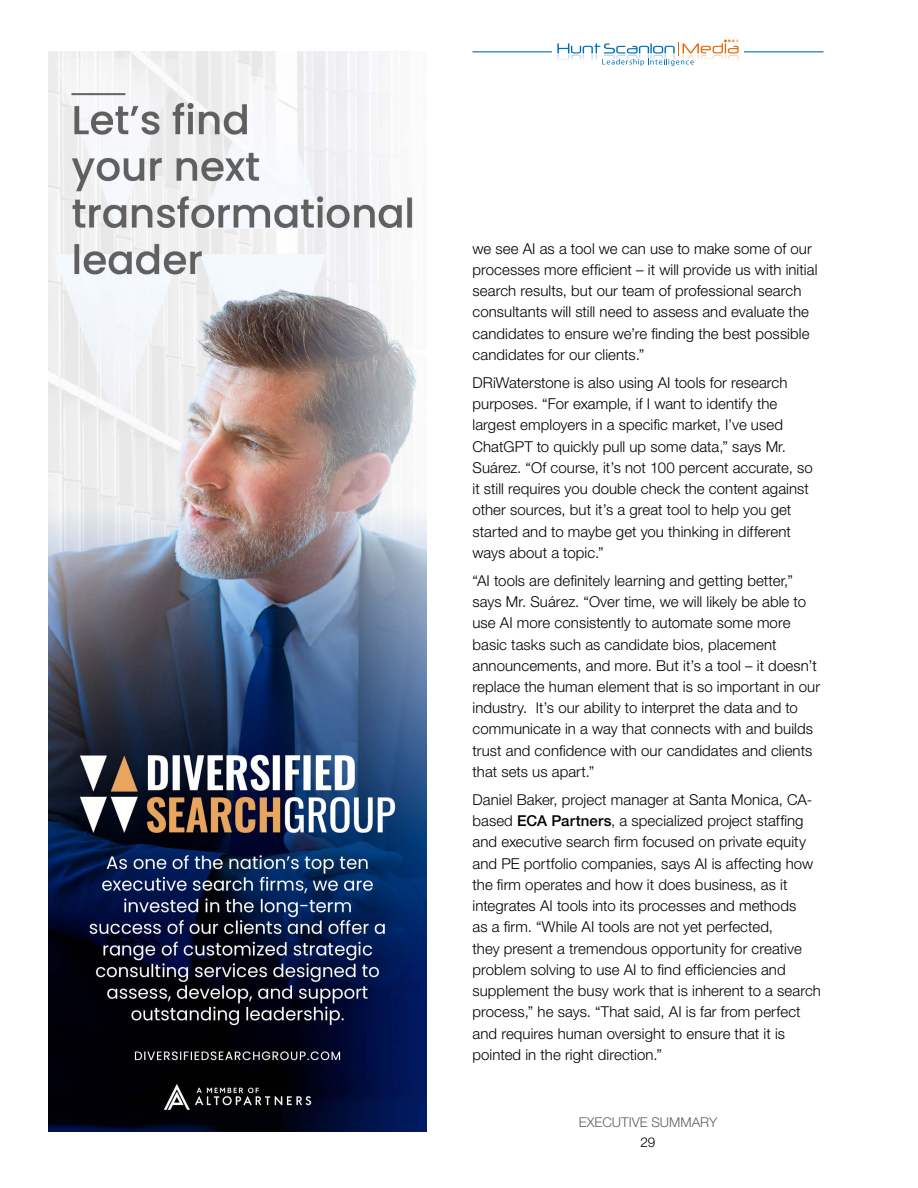
<style>
.page{position:relative;width:918px;height:1188px;background:#fff}
.page>*{position:absolute;margin:0;border:0;box-sizing:border-box;transform-origin:0 0}
.t1{font:300 15px/21.3px "Helvetica Neue LT Std";letter-spacing:.005em;color:#000}
.t2{font:300 13.5px "Helvetica Neue LT Std";color:#606161}
.t3{font:300 13.5px "Helvetica Neue LT Std";color:#000}
.s1{font-weight:500}
</style>
<div class="page">
<hr style="left:472px;top:51px;width:352px;height:1px;background:#006fb8">
<img style="left:49px;top:51px;width:378px;height:1080px">
<div style="left:552px;top:39px;width:192px;height:27px;background:#fff"></div>
<svg style="left:557px;top:39px;width:182px;height:27px"></svg>
<p class="t1" style="left:472px;top:237px;width:346px">we see AI as a tool we can use to make some of our processes more efficient – it will provide us with initial search results, but our team of professional search consultants will still need to assess and evaluate the candidates to ensure we’re finding the best possible candidates for our clients.”</p>
<p class="t1" style="left:472px;top:372px;width:342px">DRiWaterstone is also using AI tools for research purposes. “For example, if I want to identify the largest employers in a specific market, I’ve used ChatGPT to quickly pull up some data,” says Mr.<br>Suárez. “Of course, it’s not 100 percent accurate, so it still requires you double check the content against other sources, but it’s a great tool to help you get started and to maybe get you thinking in different ways about a topic.”</p>
<p class="t1" style="left:472px;top:570px;width:349px">“AI tools are definitely learning and getting better,” says Mr. Suárez. “Over time, we will likely be able to use AI more consistently to automate some more basic tasks such as candidate bios, placement announcements, and more. But it’s a tool – it doesn’t replace the human element that is so important in our industry. It’s our ability to interpret the data and to communicate in a way that connects with and builds trust and confidence with our candidates and clients that sets us apart.”</p>
<p class="t1" style="left:472px;top:789px;width:350px">Daniel Baker, project manager at Santa Monica, CA&shy;based <span class="s1">ECA Partners</span>, a specialized project staffing and executive search firm focused on private equity and PE portfolio companies, says AI is affecting how the firm operates and how it does business, as it integrates AI tools into its processes and methods<br>as a firm. “While AI tools are not yet perfected,<br>they present a tremendous opportunity for creative problem solving to use AI to find efficiencies and supplement the busy work that is inherent to a search process,” he says. “That said, AI is far from perfect and requires human oversight to ensure that it is pointed in the right direction.”</p>
<p class="t2" style="left:579px;top:1114px;width:140px">EXECUTIVE SUMMARY</p>
<p class="t3" style="left:640px;top:1134px;width:17px">29</p>
</div>
